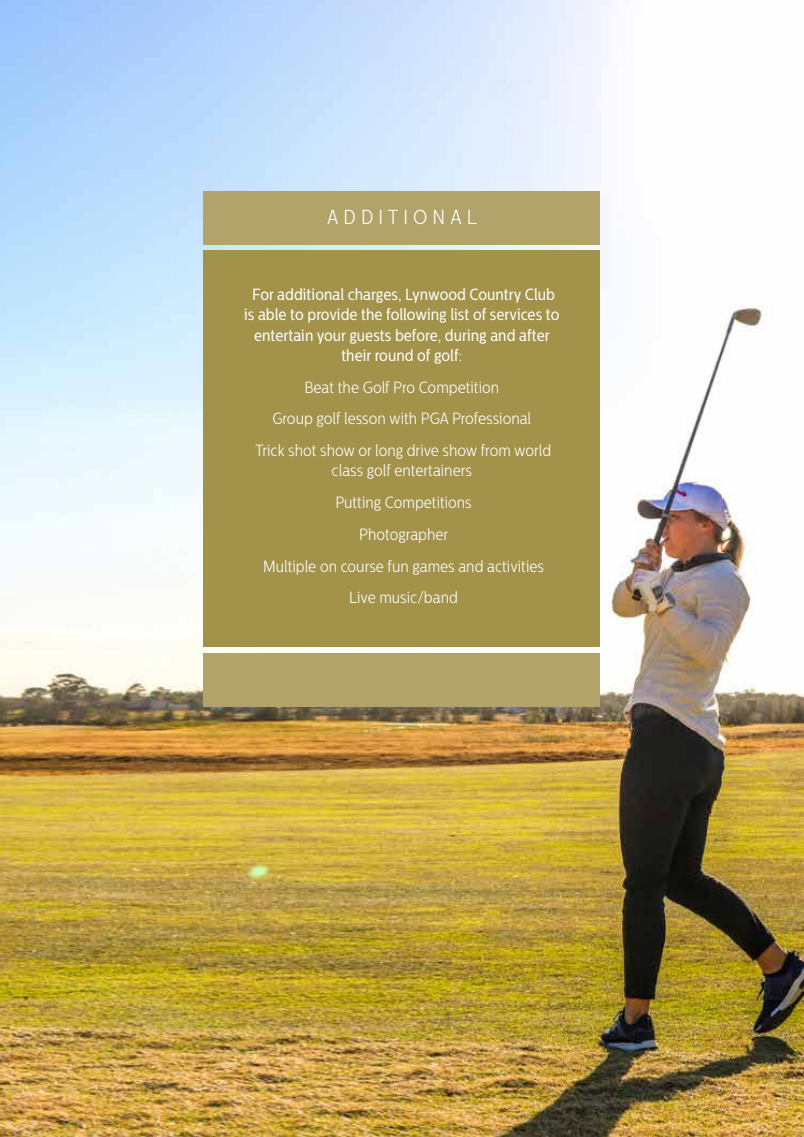
<style>
.page{position:relative;width:804px;height:1137px;background:#fff}
.page>*{position:absolute;margin:0;border:0;box-sizing:border-box;transform-origin:0 0}
.t1{font:300 20.25px "Centrale Sans Cnd";letter-spacing:.25em;color:#fff}
.t2{font:300 16.2px/31.8px "Centrale Sans Cnd";color:#fff;text-align:center}
.t3{font:16.2px/20.2px "Centrale Sans Cnd";color:#fff;text-align:center}
</style>
<div class="page">
<img style="left:0;top:0;width:804px;height:1137px">
<div style="left:203px;top:251px;width:397px;height:396px;background:#a2924a"></div>
<div style="left:203px;top:191px;width:397px;height:54px;background:#b1a369"></div>
<div style="left:203px;top:652px;width:397px;height:54px;background:#b1a369"></div>
<p class="t1" style="left:327px;top:205px;width:151px">ADDITIONAL</p>
<p class="t3" style="left:244px;top:284px;width:317px">For additional charges, Lynwood Country Club is able to provide the following list of services to entertain your guests before, during and after their round of golf:</p>
<p class="t2" style="left:255px;top:371px;width:297px">Beat the Golf Pro Competition<br>Group golf lesson with PGA Professional<br>Trick shot show or long drive show from world</p>
<p class="t2" style="left:263px;top:455px;width:282px">class golf entertainers<br>Putting Competitions<br>Photographer<br>Multiple on course fun games and activities<br>Live music/band</p>
</div>
